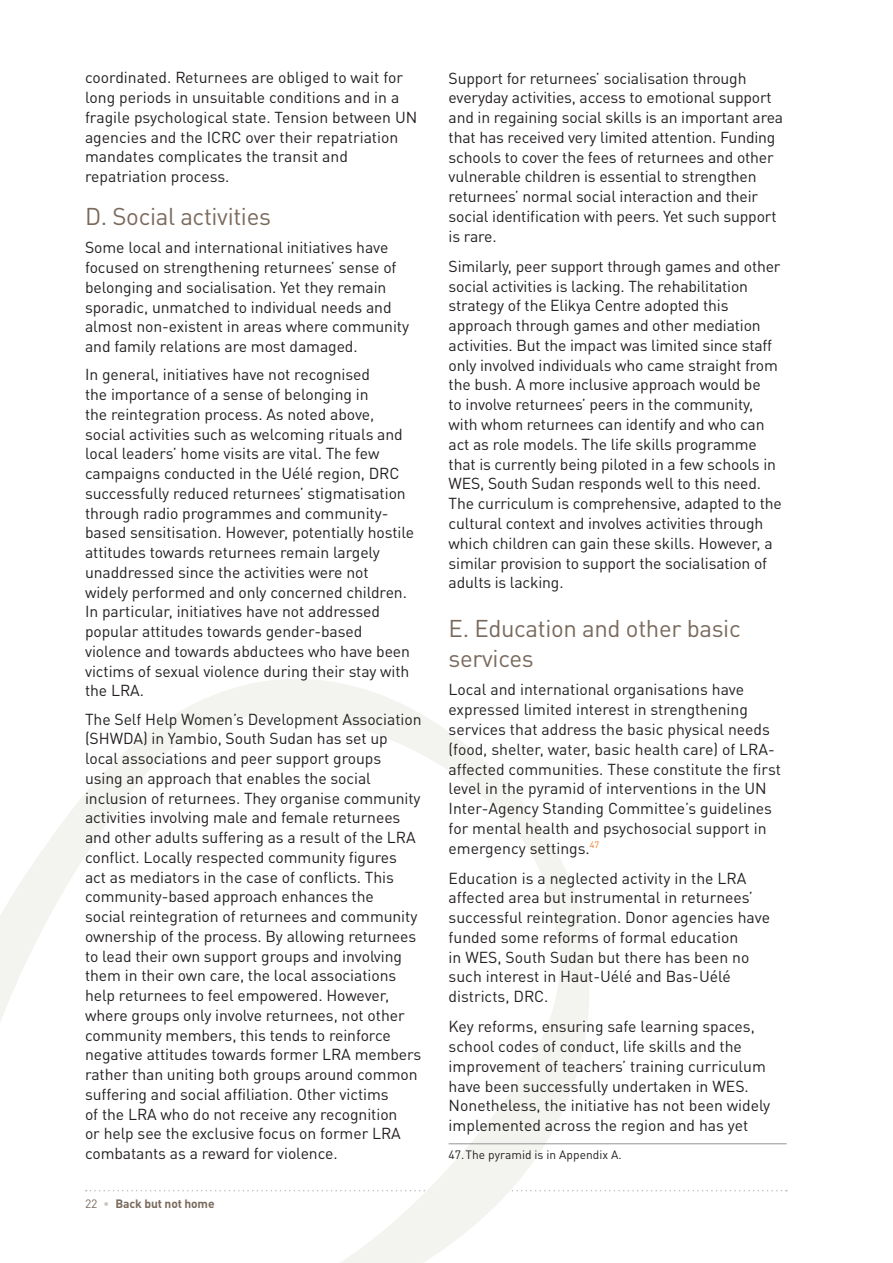
<style>
.page{position:relative;width:893px;height:1263px;background:#fff}
.page>*{position:absolute;margin:0;border:0;box-sizing:border-box;transform-origin:0 0}
.a__b__c_Brown{font:24px/30.3px "DIN Pro";letter-spacing:-.015em;color:#7a6a5d}
.t1{font:15.75px/19.8px "DIN Pro";letter-spacing:-.005em;color:#231f20}
.footnote{font:12px "DIN Pro";color:#231f20}
.t2{font:700 12px "DIN Pro";letter-spacing:-.01em;color:#7a6a5d}
.s1{font-weight:400}
.s2{font-weight:400;color:#d0c8c0}
</style>
<div class="page">
<svg style="left:595px;top:1190px;width:192px;height:1px"></svg>
<svg style="left:0;top:679px;width:594px;height:584px"></svg>
<hr style="left:449px;top:1143px;width:338px;height:1px;background:#939598">
<p class="t1" style="left:85px;top:66px;width:334px">coordinated. Returnees are obliged to wait for long periods in unsuitable conditions and in a fragile psychological state. Tension between UN agencies and the ICRC over their repatriation mandates complicates the transit and repatriation process.</p>
<p class="a__b__c_Brown" style="left:85px;top:199px;width:187px">D. Social activities</p>
<p class="t1" style="left:85px;top:236px;width:326px">Some local and international initiatives have focused on strengthening returnees’ sense of belonging and socialisation. Yet they remain sporadic, unmatched to individual needs and almost non-existent in areas where community and family relations are most damaged.</p>
<p class="t1" style="left:85px;top:363px;width:331px">In general, initiatives have not recognised<br>the importance of a sense of belonging in<br>the reintegration process. As noted above, social activities such as welcoming rituals and local leaders’ home visits are vital. The few campaigns conducted in the Uélé region, DRC successfully reduced returnees’ stigmatisation through radio programmes and community&shy;based sensitisation. However, potentially hostile attitudes towards returnees remain largely unaddressed since the activities were not widely performed and only concerned children.<br>In particular, initiatives have not addressed popular attitudes towards gender-based violence and towards abductees who have been victims of sexual violence during their stay with the LRA.</p>
<p class="t1" style="left:85px;top:707px;width:338px">The Self Help Women’s Development Association (SHWDA) in Yambio, South Sudan has set up local associations and peer support groups using an approach that enables the social inclusion of returnees. They organise community activities involving male and female returnees and other adults suffering as a result of the LRA conflict. Locally respected community figures act as mediators in the case of conflicts. This community-based approach enhances the<br>social reintegration of returnees and community ownership of the process. By allowing returnees to lead their own support groups and involving them in their own care, the local associations help returnees to feel empowered. However, where groups only involve returnees, not other community members, this tends to reinforce negative attitudes towards former LRA members rather than uniting both groups around common suffering and social affiliation. Other victims<br>of the LRA who do not receive any recognition<br>or help see the exclusive focus on former LRA combatants as a reward for violence.</p>
<p class="t2" style="left:85px;top:1194px;width:131px"><span class="s1">22</span> <span class="s2">•</span> Back but not home</p>
<p class="t1" style="left:449px;top:66px;width:336px">Support for returnees’ socialisation through everyday activities, access to emotional support and in regaining social skills is an important area that has received very limited attention. Funding schools to cover the fees of returnees and other vulnerable children is essential to strengthen returnees’ normal social interaction and their social identification with peers. Yet such support is rare.</p>
<p class="t1" style="left:449px;top:255px;width:335px">Similarly, peer support through games and other social activities is lacking. The rehabilitation strategy of the Elikya Centre adopted this approach through games and other mediation activities. But the impact was limited since staff only involved individuals who came straight from the bush. A more inclusive approach would be<br>to involve returnees’ peers in the community, with whom returnees can identify and who can act as role models. The life skills programme that is currently being piloted in a few schools in WES, South Sudan responds well to this need.<br>The curriculum is comprehensive, adapted to the cultural context and involves activities through which children can gain these skills. However, a similar provision to support the socialisation of adults is lacking.</p>
<p class="a__b__c_Brown" style="left:449px;top:611px;width:294px">E. Education and other basic services</p>
<p class="t1" style="left:449px;top:678px;width:334px">Local and international organisations have expressed limited interest in strengthening services that address the basic physical needs (food, shelter, water, basic health care) of LRA&shy;affected communities. These constitute the first level in the pyramid of interventions in the UN Inter-Agency Standing Committee’s guidelines for mental health and psychosocial support in emergency settings.<sup>47</sup></p>
<p class="t1" style="left:449px;top:866px;width:323px">Education is a neglected activity in the LRA affected area but instrumental in returnees’ successful reintegration. Donor agencies have funded some reforms of formal education<br>in WES, South Sudan but there has been no such interest in Haut-Uélé and Bas-Uélé districts, DRC.</p>
<p class="t1" style="left:449px;top:1015px;width:323px">Key reforms, ensuring safe learning spaces, school codes of conduct, life skills and the improvement of teachers’ training curriculum have been successfully undertaken in WES.<br>Nonetheless, the initiative has not been widely implemented across the region and has yet</p>
<p class="footnote" style="left:449px;top:1145px;width:175px">47.The pyramid is in Appendix A.</p>
</div>
